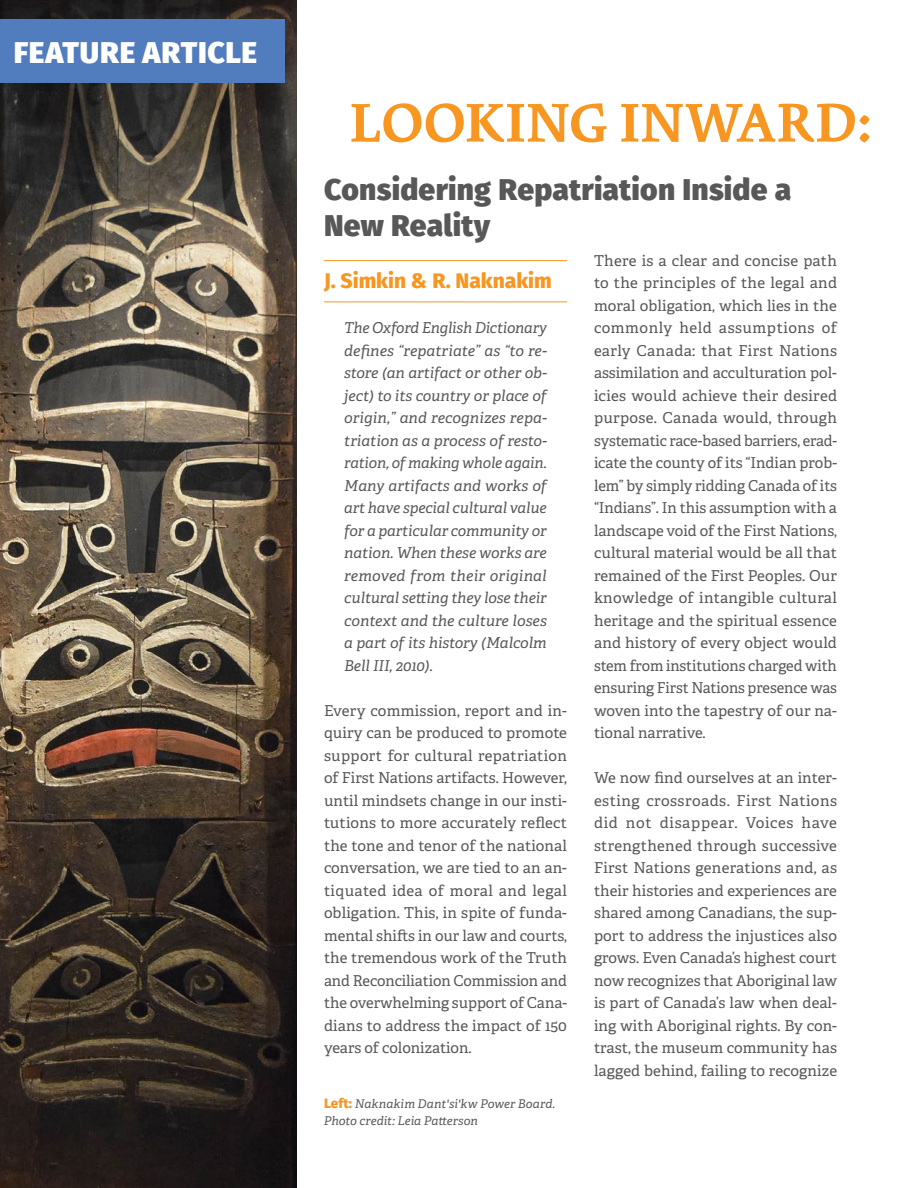
<style>
.page{position:relative;width:918px;height:1188px;background:#fff}
.page>*{position:absolute;margin:0;border:0;box-sizing:border-box;transform-origin:0 0}
.t1{font:700 60px "Kinesis Pro 3";letter-spacing:.01em;color:#f79620}
.t2{font:800 30px/36px "Fira Sans";letter-spacing:.01em;color:#585858}
.t3{font:800 30px "Fira Sans";letter-spacing:.02em;color:#fff}
.t4{font:800 21px "Fira Sans";color:#f79620}
.t5{font:15px/22.5px "Adelle";color:#585858;text-align:justify}
.t6{font:italic 15px/22.5px "Adelle";color:#585858;text-align:justify}
.t7{font:italic 12px/16.5px "Adelle";letter-spacing:.005em;color:#585858}
.s1{font-family:"Fira Sans";font-weight:800;font-style:normal;font-size:13.5px;color:#f79620}
</style>
<div class="page">
<hr style="left:324px;top:260px;width:243px;height:1px;background:#f79620">
<hr style="left:324px;top:302px;width:243px;height:1px;background:#f79620">
<img style="left:0;top:0;width:297px;height:1188px">
<div style="left:0;top:19px;width:285px;height:63px;background:#517cbe"></div>
<h2 class="t3" style="left:14px;top:32px;width:245px">FEATURE ARTICLE</h2>
<h1 class="t1" style="left:350px;top:87px;width:524px">LOOKING INWARD:</h1>
<h2 class="t2" style="left:324px;top:171px;width:469px">Considering Repatriation Inside a<br>New Reality</h2>
<h3 class="t4" style="left:324px;top:266px;width:229px">J. Simkin &amp; R. Naknakim</h3>
<p class="t6" style="left:344px;top:316px;width:204px">The Oxford English Dictionary defines “repatriate” as “to re&shy;store (an artifact or other ob&shy;ject) to its country or place of origin,” and recognizes repa&shy;triation as a process of resto&shy;ration, of making whole again.<br>Many artifacts and works of art have special cultural value for a particular community or nation. When these works are removed from their original cultural setting they lose their context and the culture loses a part of its history (Malcolm Bell III, 2010).</p>
<p class="t5" style="left:324px;top:698px;width:245px">Every commission, report and in&shy;quiry can be produced to promote support for cultural repatriation of First Nations artifacts. However, until mindsets change in our insti&shy;tutions to more accurately reflect the tone and tenor of the national conversation, we are tied to an an&shy;tiquated idea of moral and legal obligation. This, in spite of funda&shy;mental shifts in our law and courts, the tremendous work of the Truth and Reconciliation Commission and the overwhelming support of Cana&shy;dians to address the impact of 150 years of colonization.</p>
<p class="t5" style="left:594px;top:248px;width:245px">There is a clear and concise path to the principles of the legal and moral obligation, which lies in the commonly held assumptions of early Canada: that First Nations assimilation and acculturation pol&shy;icies would achieve their desired purpose. Canada would, through systematic race-based barriers, erad&shy;icate the county of its “Indian prob&shy;lem” by simply ridding Canada of its “Indians”. In this assumption with a landscape void of the First Nations, cultural material would be all that remained of the First Peoples. Our knowledge of intangible cultural heritage and the spiritual essence and history of every object would stem from institutions charged with ensuring First Nations presence was woven into the tapestry of our na&shy;tional narrative.</p>
<p class="t5" style="left:594px;top:766px;width:245px">We now find ourselves at an inter&shy;esting crossroads. First Nations did not disappear. Voices have strengthened through successive First Nations generations and, as their histories and experiences are shared among Canadians, the sup&shy;port to address the injustices also grows. Even Canada’s highest court now recognizes that Aboriginal law is part of Canada’s law when deal&shy;ing with Aboriginal rights. By con&shy;trast, the museum community has lagged behind, failing to recognize</p>
<p class="t7" style="left:324px;top:1095px;width:233px"><span class="s1">Left:</span> Naknakim Dant'si'kw Power Board.<br>Photo credit: Leia Patterson</p>
</div>
